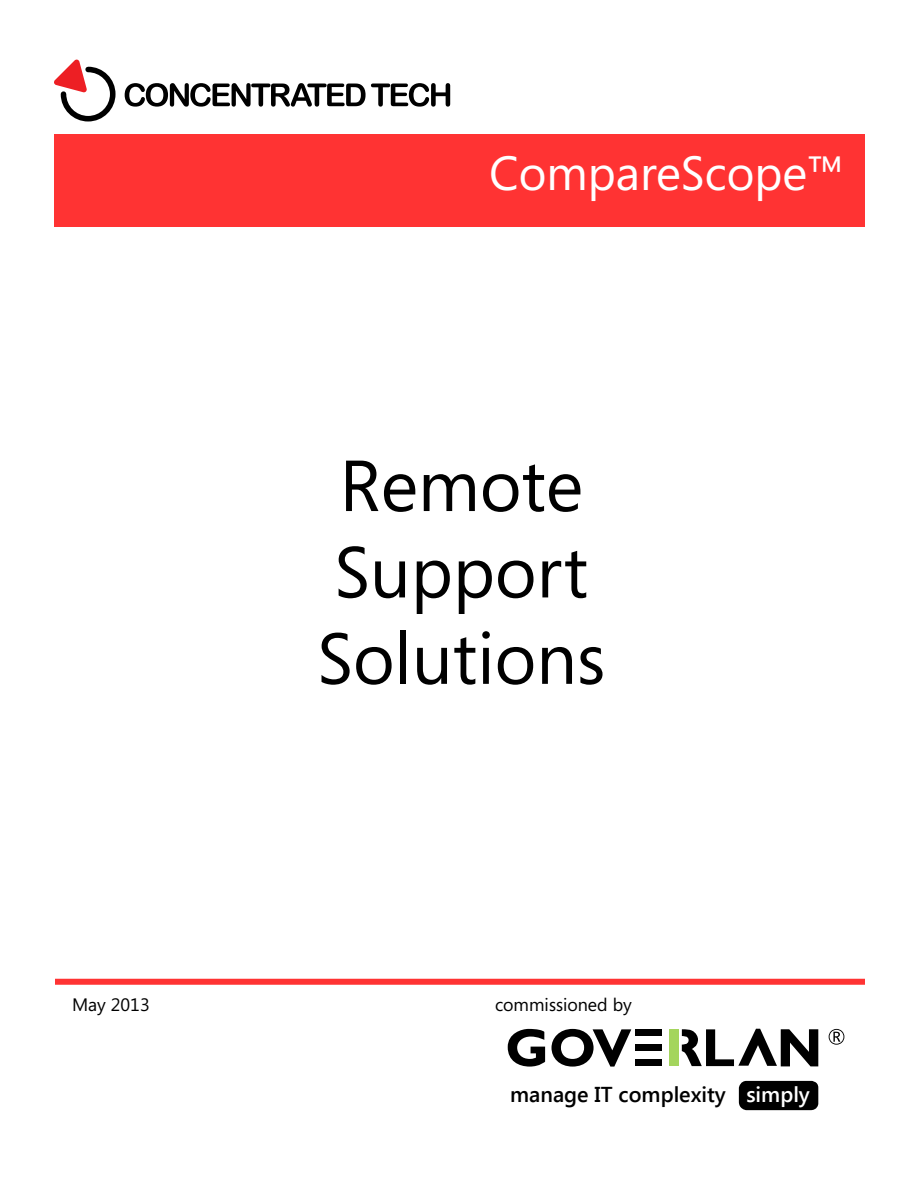
<style>
.page{position:relative;width:918px;height:1188px;background:#fff}
.page>*{position:absolute;margin:0;border:0;box-sizing:border-box;transform-origin:0 0}
.t1{font:72px/86.4px "Segoe";color:#000;text-align:center}
.t2{font:48px "Segoe";color:#fff}
.t3{font:600 21.6px "Segoe UI";color:#000}
.t4{font:18px "Segoe";color:#000}
.s1{color:#fff}
</style>
<div class="page">
<svg style="left:54px;top:60px;width:62px;height:62px"></svg>
<svg style="left:125px;top:83px;width:325px;height:24px"></svg>
<svg style="left:508px;top:1029px;width:37px;height:38px"></svg>
<svg style="left:552px;top:1029px;width:79px;height:38px"></svg>
<div style="left:636px;top:1029px;width:26px;height:7px;background:#000"></div>
<div style="left:636px;top:1044px;width:26px;height:7px;background:#000"></div>
<div style="left:636px;top:1060px;width:26px;height:6px;background:#000"></div>
<div style="left:670px;top:1029px;width:9px;height:37px;background:#a4d55d"></div>
<svg style="left:682px;top:1029px;width:136px;height:37px"></svg>
<svg style="left:829px;top:1029px;width:15px;height:16px"></svg>
<div style="left:739px;top:1081px;width:79px;height:29px;background:#000"></div>
<div style="left:55px;top:979px;width:810px;height:6px;background:#f33"></div>
<div style="left:54px;top:134px;width:811px;height:93px;background:#f33"></div>
<p class="t4" style="left:72px;top:992px;width:79px">May 2013</p>
<h2 class="t2" style="left:489px;top:140px;width:357px">CompareScope™</h2>
<h1 class="t1" style="left:317px;top:441px;width:289px">Remote<br>Support<br>Solutions</h1>
<p class="t4" style="left:495px;top:992px;width:138px">commissioned by</p>
<p class="t3" style="left:510px;top:1079px;width:301px">manage IT complexity <span class="s1">simply</span></p>
</div>
